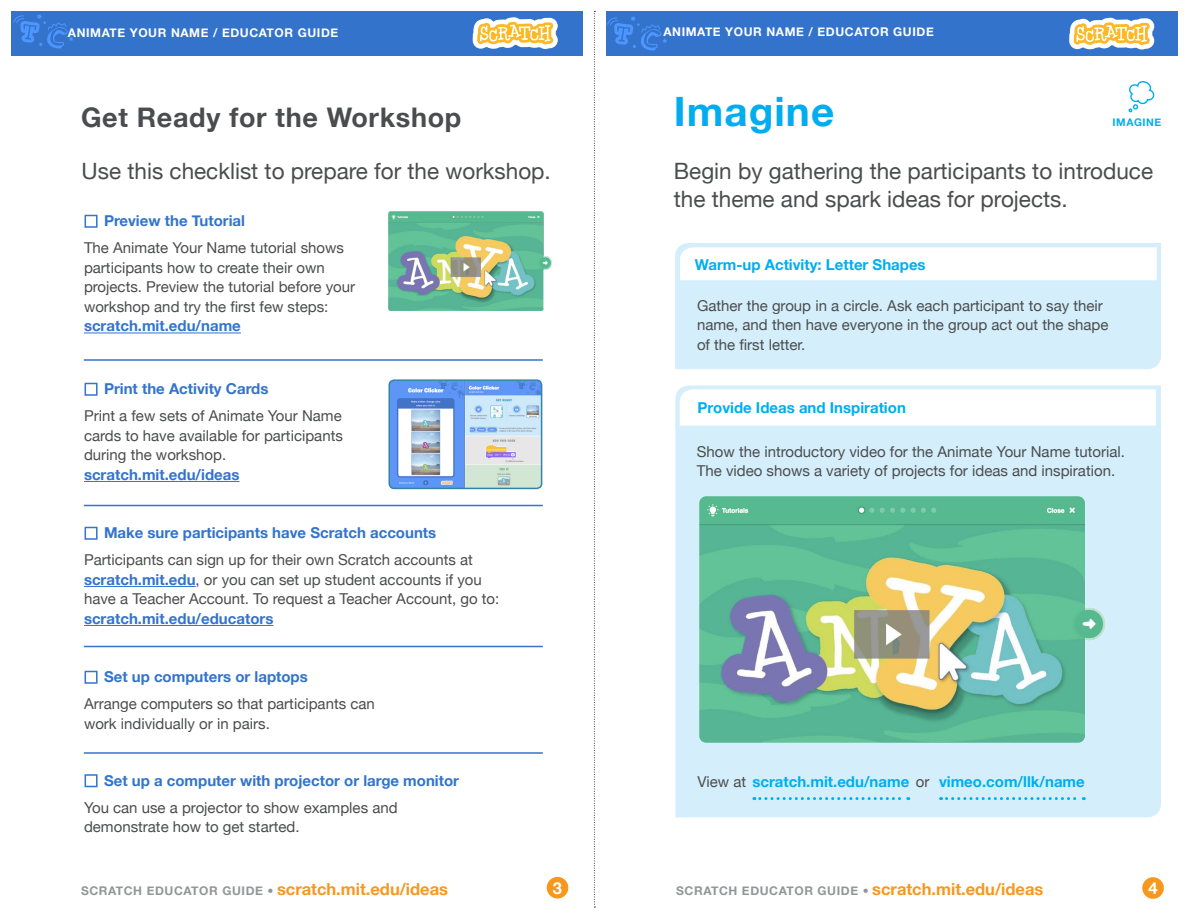
<style>
.page{position:relative;width:1188px;height:918px;background:#fff}
.page>*{position:absolute;margin:0;border:0;box-sizing:border-box;transform-origin:0 0}
.Heading_1{font:700 40.5px "Helvetica Neue";letter-spacing:.025em;color:#00aeef}
.Heading_2{font:700 27px "Helvetica Neue";letter-spacing:.025em;color:#4b4c4d}
.Large_Body_Text{font:22.5px/28.5px "Helvetica Neue";color:#4b4c4d}
.t1{font:700 16.5px "Helvetica Neue";color:#f7981d}
.t2{font:700 16.5px "Helvetica Neue";color:#fff}
.Text{font:15px/19.5px "Helvetica Neue";color:#4b4c4d}
.Text-2{font:700 15px "Helvetica Neue";color:#3373cc}
.Heading_3{font:700 15px "Helvetica Neue";color:#00aeef}
.URL{font:700 15px "Helvetica Neue";color:#00aeef}
.Text-3{font:700 15px "Helvetica Neue";color:#3373cc}
.t3{font:700 12px "Helvetica Neue";letter-spacing:.05em;color:#fff}
.t4{font:700 12px "Helvetica Neue";letter-spacing:.05em;color:#939598}
.t5{font:700 10.5px "Helvetica Neue";letter-spacing:.05em;color:#00aeef}
.s1{font-style:inherit}
.s2{font-weight:700;color:#3373cc}
.s3{font-weight:400;color:#4b4c4d}
.s4{font-size:12px;color:#939598}
</style>
<div class="page">
<svg style="left:594px;top:11px;width:1px;height:897px"></svg>
<div style="left:606px;top:11px;width:572px;height:45px;background:#3373cc"></div>
<div style="left:11px;top:11px;width:572px;height:45px;background:#3373cc"></div>
<svg style="left:473px;top:17px;width:85px;height:32px;background:#e2d2a8"></svg>
<svg style="left:1069px;top:18px;width:86px;height:31px;background:#e5d3a7"></svg>
<div style="left:547px;top:877px;width:21px;height:21px;background:#f7981d;border-radius:50%"></div>
<svg style="left:1142px;top:877px;width:22px;height:22px"></svg>
<svg style="left:13px;top:14px;width:60px;height:35px"></svg>
<svg style="left:607px;top:16px;width:60px;height:35px"></svg>
<div style="left:675px;top:386px;width:486px;height:431px;background:#d4effb"></div>
<svg style="left:1128px;top:81px;width:27px;height:32px"></svg>
<svg style="left:680px;top:389px;width:476px;height:37px"></svg>
<svg style="left:675px;top:243px;width:486px;height:126px;fill:#d4effb"></svg>
<div style="left:1144px;top:880px;width:17px;height:16px;background:#f7981d;border-radius:50%"></div>
<img style="left:699px;top:497px;width:407px;height:246px">
<svg style="left:754px;top:797px;width:155px;height:3px"></svg>
<svg style="left:941px;top:797px;width:143px;height:3px"></svg>
<svg style="left:84px;top:214px;width:14px;height:14px"></svg>
<hr style="left:84px;top:333px;width:157px;height:1px;background:#3373cc">
<svg style="left:84px;top:382px;width:14px;height:14px"></svg>
<hr style="left:84px;top:481px;width:156px;height:1px;background:#3373cc">
<svg style="left:84px;top:526px;width:14px;height:14px"></svg>
<hr style="left:84px;top:586px;width:112px;height:1px;background:#3373cc">
<hr style="left:84px;top:625px;width:189px;height:1px;background:#3373cc">
<svg style="left:84px;top:670px;width:14px;height:14px"></svg>
<svg style="left:84px;top:774px;width:14px;height:14px"></svg>
<img style="left:391px;top:381px;width:151px;height:106px">
<div style="left:388px;top:379px;width:154px;height:110px;border:2px solid #3284a6;border-radius:5px"></div>
<hr style="left:84px;top:359px;width:459px;height:2px;background:#3373cc">
<hr style="left:84px;top:505px;width:459px;height:1px;background:#3373cc">
<hr style="left:84px;top:646px;width:459px;height:1px;background:#3373cc">
<hr style="left:84px;top:752px;width:459px;height:2px;background:#3373cc">
<img style="left:388px;top:211px;width:164px;height:99px">
<p class="t3" style="left:68px;top:25px;width:272px"><span class="s1">ANIMA</span>TE YOUR NAME / EDUCATOR GUIDE</p>
<p class="Heading_2" style="left:81px;top:101px;width:382px">Get Ready for the W<span class="s1">orkshop</span></p>
<p class="Large_Body_Text" style="left:82px;top:156px;width:471px">Use this checklist to prepare for the workshop.</p>
<p class="Text-3" style="left:104px;top:209px;width:143px">Pr<span class="s1">eview the T</span>utorial</p>
<p class="Text" style="left:84px;top:238px;width:273px">The Animate Your Name tutorial shows participants how to create their own projects. Preview the tutorial before your workshop and try the first few steps: <span class="s2">scratch.mit.edu/name</span></p>
<p class="Text-2" style="left:104px;top:379px;width:166px">Print the Activity Car<span class="s1">ds</span></p>
<p class="Text" style="left:84px;top:406px;width:260px">Print a few sets of Animate Your Name cards to have available for participants during the workshop. <span class="s2">scratch.mit.edu/ideas</span></p>
<p class="Text-2" style="left:104px;top:523px;width:334px">Make sure participants have Scratch accounts</p>
<p class="Text" style="left:84px;top:550px;width:417px">Participants can sign up for their own Scratch accounts at <span class="s2">scratch.mit.edu</span>, or you can set up student accounts if you have a Teacher Account. To request a Teacher Account, go to: <span class="s2">scratch.mit.edu/educators</span></p>
<p class="Text-2" style="left:104px;top:667px;width:205px">Set up computers or laptops</p>
<p class="Text" style="left:84px;top:694px;width:292px">Arrange computers so that participants can work individually or in pairs.</p>
<p class="Text-2" style="left:104px;top:771px;width:357px">Set up a computer with projector or large monitor</p>
<p class="Text" style="left:84px;top:798px;width:315px">You can use a projector to show examples and demonstrate how to get started.</p>
<p class="t3" style="left:663px;top:24px;width:272px"><span class="s1">ANIMA</span>TE YOUR NAME / EDUCATOR GUIDE</p>
<p class="Heading_1" style="left:674px;top:80px;width:162px">Imagine</p>
<p class="Large_Body_Text" style="left:674px;top:156px;width:481px">Begin by gathering the participants to introduce the theme and spark ideas for projects.</p>
<p class="t5" style="left:1113px;top:114px;width:50px">IMAGINE</p>
<p class="Heading_3" style="left:695px;top:255px;width:232px"><span class="s1">W</span>arm-up Activity: Letter Shapes</p>
<p class="Text" style="left:697px;top:295px;width:413px">Gather the group in a circle. Ask each participant to say their name, and then have everyone in the group act out the shape of the first letter.</p>
<p class="Heading_3" style="left:698px;top:398px;width:210px"><span class="s1">Pr</span>ovide Ideas and Inspiration</p>
<p class="Text" style="left:697px;top:441px;width:430px">Show the introductory video for the Animate Your Name tutorial.<br>The video shows a variety of projects for ideas and inspiration.</p>
<p class="URL" style="left:698px;top:770px;width:233px"><span class="s3">View at</span> scratch.mit.edu/name <span class="s3">or</span></p>
<p class="URL" style="left:939px;top:770px;width:147px">vimeo.com/llk/name</p>
<p class="t2" style="left:553px;top:875px;width:11px">3</p>
<p class="t2" style="left:1148px;top:875px;width:11px">4</p>
<p class="t1" style="left:277px;top:876px;width:173px">scratch.mit.edu/ideas</p>
<p class="t1" style="left:676px;top:876px;width:369px"><span class="s4">SCRA</span><span class="s4">TCH EDUCATOR GUIDE •</span> scratch.mit.edu/ideas</p>
<p class="t4" style="left:81px;top:883px;width:194px"><span class="s1">SCRA</span>TCH EDUCATOR GUIDE •</p>
</div>
